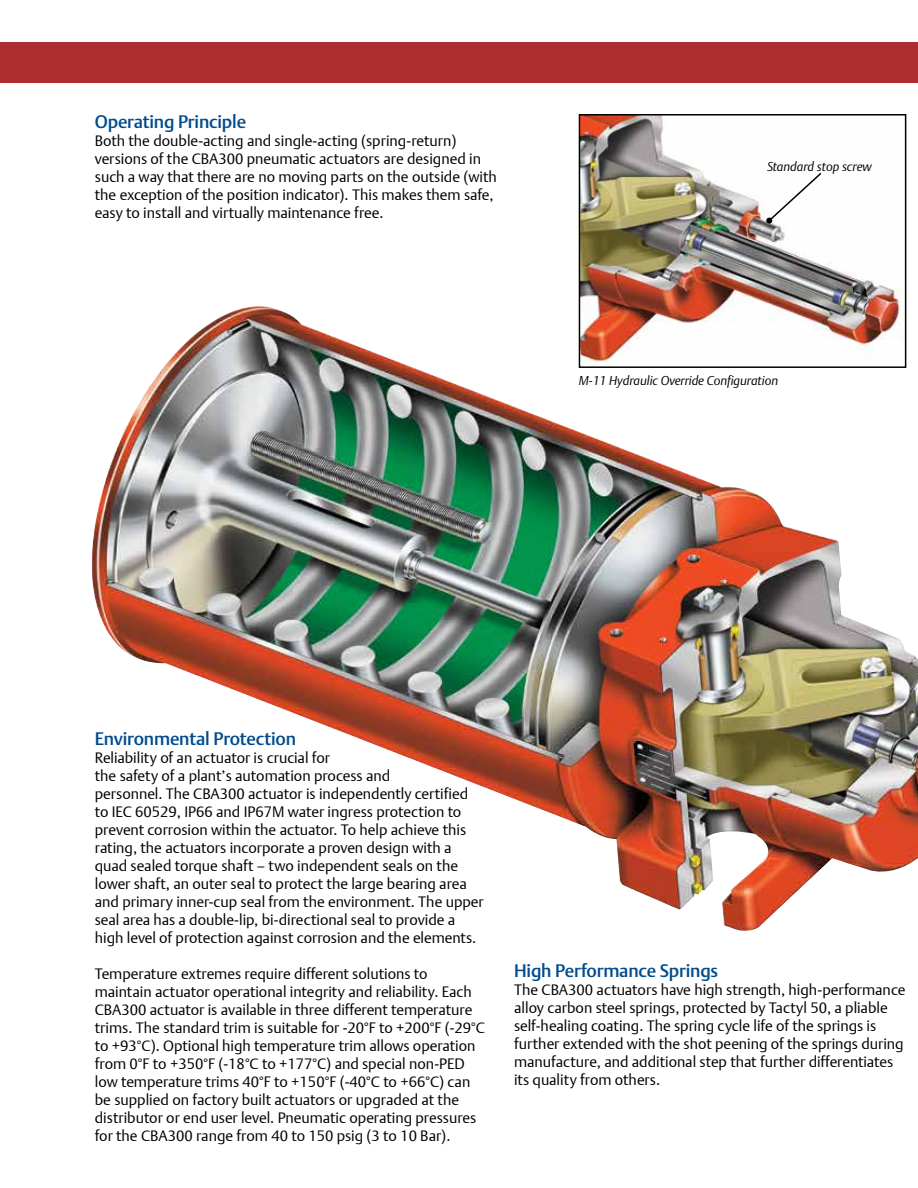
<style>
.page{position:relative;width:918px;height:1188px;background:#fff}
.page>*{position:absolute;margin:0;border:0;box-sizing:border-box;transform-origin:0 0}
.t1{font:18px "DTL Argo T Medium";letter-spacing:-.01em;color:#004b8d}
.t2{font:15px/18px "DTL Argo T Light";color:#000}
.t3{font:italic 300 12.75px "DTL Argo T";letter-spacing:-.005em;color:#000}
</style>
<div class="page">
<div style="left:0;top:43px;width:918px;height:40px;background:#ae2d31"></div>
<img style="left:92px;top:306px;width:826px;height:625px">
<img style="left:582px;top:117px;width:321px;height:248px">
<div style="left:579px;top:114px;width:327px;height:254px;border:2px solid #000"></div>
<svg style="left:766px;top:171px;width:57px;height:53px"></svg>
<p class="t1" style="left:95px;top:111px;width:153px">Operating Principle</p>
<p class="t2" style="left:95px;top:131px;width:404px">Both the double-acting and single-acting (spring-return) versions of the CBA300 pneumatic actuators are designed in such a way that there are no moving parts on the outside (with the exception of the position indicator). This makes them safe, easy to install and virtually maintenance free.</p>
<p class="t3" style="left:767px;top:159px;width:106px">Standard stop screw</p>
<p class="t3" style="left:579px;top:373px;width:201px">M-11 Hydraulic Override Configuration</p>
<p class="t1" style="left:95px;top:728px;width:203px">Environmental Protection</p>
<p class="t2" style="left:95px;top:749px;width:390px">Reliability of an actuator is crucial for<br>the safety of a plant’s automation process and<br>personnel. The CBA300 actuator is independently certified to IEC 60529, IP66 and IP67M water ingress protection to prevent corrosion within the actuator. To help achieve this rating, the actuators incorporate a proven design with a quad sealed torque shaft – two independent seals on the lower shaft, an outer seal to protect the large bearing area and primary inner-cup seal from the environment. The upper seal area has a double-lip, bi-directional seal to provide a high level of protection against corrosion and the elements.</p>
<p class="t2" style="left:95px;top:965px;width:392px">Temperature extremes require different solutions to maintain actuator operational integrity and reliability. Each CBA300 actuator is available in three different temperature trims. The standard trim is suitable for -20°F to +200°F (-29°C to +93°C). Optional high temperature trim allows operation from 0°F to +350°F (-18°C to +177°C) and special non-PED low temperature trims 40°F to +150°F (-40°C to +66°C) can be supplied on factory built actuators or upgraded at the distributor or end user level. Pneumatic operating pressures for the CBA300 range from 40 to 150 psig (3 to 10 Bar).</p>
<p class="t1" style="left:514px;top:959px;width:206px">High Performance Springs</p>
<p class="t2" style="left:514px;top:980px;width:393px">The CBA300 actuators have high strength, high-performance alloy carbon steel springs, protected by Tactyl 50, a pliable self-healing coating. The spring cycle life of the springs is further extended with the shot peening of the springs during manufacture, and additional step that further differentiates its quality from others.</p>
</div>
